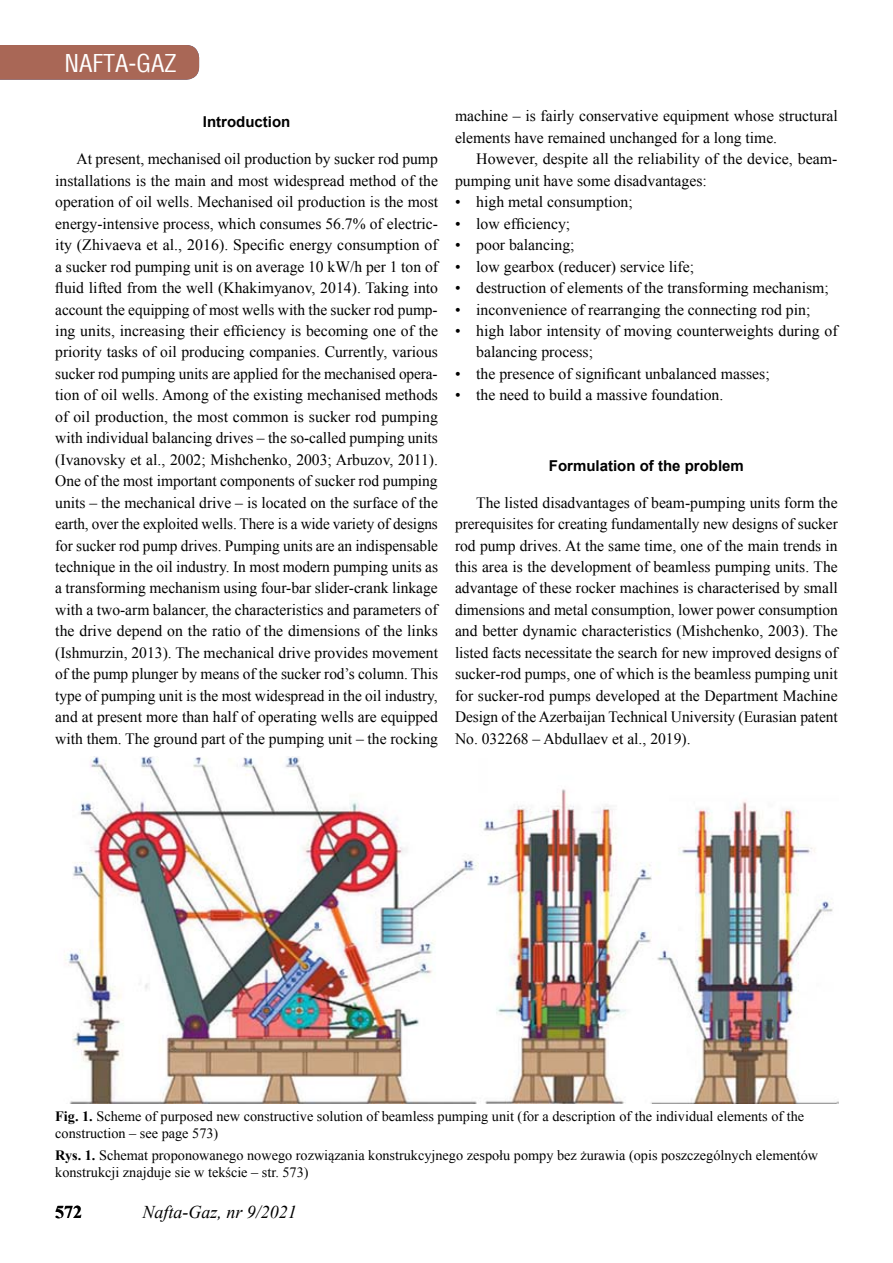
<style>
.page{position:relative;width:893px;height:1263px;background:#fff}
.page>*{position:absolute;margin:0;border:0;box-sizing:border-box;transform-origin:0 0}
.t1{font:24px "Switzerland Condensed";color:#fff}
.t2{font:italic 18px "Times New Roman";color:#000}
.t3{font:700 18px "Times New Roman";color:#000}
.t4{font:15.75px/21.5px "Times New Roman";color:#000}
.t5{font:700 15px "Arial";color:#000}
.t6{font:14.25px/17.1px "Times New Roman";color:#000}
.s1{font-weight:700}
</style>
<div class="page">
<div style="left:0;top:45px;width:199px;height:35px;background:#a96756"></div>
<img style="left:64px;top:756px;width:774px;height:348px">
<h1 class="t1" style="left:64px;top:49px;width:114px">NAFTA-GAZ</h1>
<p class="t5" style="left:203px;top:112px;width:89px">Introduction</p>
<p class="t4" style="left:55px;top:148px;width:384px;text-align:justify;text-indent:21px">At present, mechanised oil production by sucker rod pump installations is the main and most widespread method of the operation of oil wells. Mechanised oil production is the most energy-intensive process, which consumes 56.7% of electric&shy;ity (Zhivaeva et al., 2016). Specific energy consumption of a sucker rod pumping unit is on average 10 kW/h per 1 ton of fluid lifted from the well (Khakimyanov, 2014). Taking into account the equipping of most wells with the sucker rod pump&shy;ing units, increasing their efficiency is becoming one of the priority tasks of oil producing companies. Currently, various sucker rod pumping units are applied for the mechanised opera&shy;tion of oil wells. Among of the existing mechanised methods of oil production, the most common is sucker rod pumping with individual balancing drives – the so-called pumping units (Ivanovsky et al., 2002; Mishchenko, 2003; Arbuzov, 2011).<br>One of the most important components of sucker rod pumping units – the mechanical drive – is located on the surface of the earth, over the exploited wells. There is a wide variety of designs for sucker rod pump drives. Pumping units are an indispensable technique in the oil industry. In most modern pumping units as a transforming mechanism using four-bar slider-crank linkage with a two-arm balancer, the characteristics and parameters of the drive depend on the ratio of the dimensions of the links (Ishmurzin, 2013). The mechanical drive provides movement of the pump plunger by means of the sucker rod’s column. This type of pumping unit is the most widespread in the oil industry, and at present more than half of operating wells are equipped with them. The ground part of the pumping unit – the rocking</p>
<p class="t4" style="left:455px;top:105px;width:384px">machine – is fairly conservative equipment whose structural elements have remained unchanged for a long time.</p>
<p class="t4" style="left:455px;top:148px;width:384px;text-indent:21px">However, despite all the reliability of the device, beam&shy;pumping unit have some disadvantages:</p>
<p class="t4" style="left:455px;top:191px;width:179px">• high metal consumption;</p>
<p class="t4" style="left:455px;top:212px;width:117px">• low efficiency;</p>
<p class="t4" style="left:455px;top:234px;width:121px">• poor balancing;</p>
<p class="t4" style="left:455px;top:255px;width:241px">• low gearbox (reducer) service life;</p>
<p class="t4" style="left:455px;top:277px;width:375px">• destruction of elements of the transforming mechanism;</p>
<p class="t4" style="left:455px;top:298px;width:357px">• inconvenience of rearranging the connecting rod pin;</p>
<p class="t4" style="left:476px;top:320px;width:363px;text-indent:-21px">• high labor intensity of moving counterweights during of balancing process;</p>
<p class="t4" style="left:455px;top:363px;width:316px">• the presence of significant unbalanced masses;</p>
<p class="t4" style="left:455px;top:384px;width:270px">• the need to build a massive foundation.</p>
<p class="t5" style="left:549px;top:455px;width:197px">Formulation of the problem</p>
<p class="t4" style="left:455px;top:491px;width:384px;text-align:justify;text-indent:21px">The listed disadvantages of beam-pumping units form the prerequisites for creating fundamentally new designs of sucker rod pump drives. At the same time, one of the main trends in this area is the development of beamless pumping units. The advantage of these rocker machines is characterised by small dimensions and metal consumption, lower power consumption and better dynamic characteristics (Mishchenko, 2003). The listed facts necessitate the search for new improved designs of sucker-rod pumps, one of which is the beamless pumping unit for sucker-rod pumps developed at the Department Machine Design of the Azerbaijan Technical University (Eurasian patent No. 032268 – Abdullaev et al., 2019).</p>
<p class="t6" style="left:55px;top:1107px;width:750px"><span class="s1">Fig. 1.</span> Scheme of purposed new constructive solution of beamless pumping unit (for a description of the individual elements of the construction – see page 573)</p>
<p class="t6" style="left:55px;top:1146px;width:764px"><span class="s1">Rys. 1.</span> Schemat proponowanego nowego rozwiązania konstrukcyjnego zespołu pompy bez żurawia (opis poszczególnych elementów konstrukcji znajduje sie w tekście – str. 573)</p>
<p class="t3" style="left:55px;top:1199px;width:28px">572</p>
<p class="t2" style="left:142px;top:1200px;width:156px">Nafta-Gaz, nr 9/2021</p>
</div>
